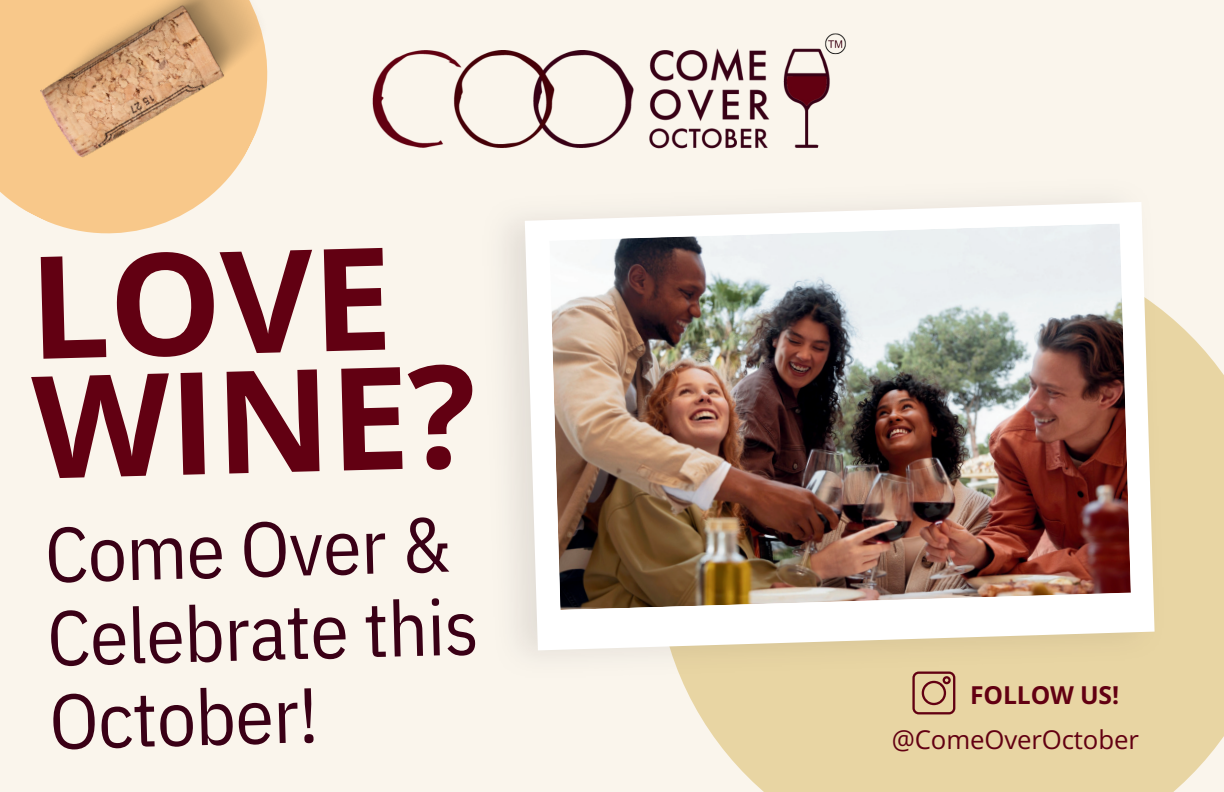
<style>
.page{position:relative;width:1224px;height:792px;background:#faf5ec}
.page>*{position:absolute;margin:0;border:0;box-sizing:border-box;transform-origin:0 0}
.t1{font:700 142.6px/120px "Open Sans";color:#620012}
.t2{font:77.2px/83.2px "IBM Plex Sans Cond";color:#3a0016}
.t3{font:25.8px "Open Sans";letter-spacing:-.005em;color:#620012}
.t4{font:700 24.6px "Open Sans";letter-spacing:-.005em;color:#620012}
</style>
<div class="page">
<svg style="left:680px;top:311px;width:544px;height:481px;background:#e9d7a9"></svg>
<img style="left:505px;top:222px;width:658px;height:455px">
<svg style="left:525px;top:202px;width:630px;height:448px;background:#f8f5ee"></svg>
<img style="left:549px;top:223px;width:582px;height:387px">
<img style="left:372px;top:33px;width:474px;height:116px">
<svg style="left:0;top:0;width:194px;height:234px;fill:#f8c88a"></svg>
<img style="left:22px;top:0;width:246px;height:208px">
<svg style="left:912px;top:672px;width:43px;height:42px;background:#c19779"></svg>
<h1 class="t1" style="left:26px;top:245px;width:446px;rotate:-2deg">LOVE<br>WINE?</h1>
<p class="t2" style="left:42px;top:509px;width:434px;rotate:-2deg">Come Over &amp;<br>Celebrate this<br>October!</p>
<p class="t4" style="left:970px;top:678px;width:150px">FOLLOW US!</p>
<p class="t3" style="left:892px;top:722px;width:249px">@ComeOverOctober</p>
</div>
